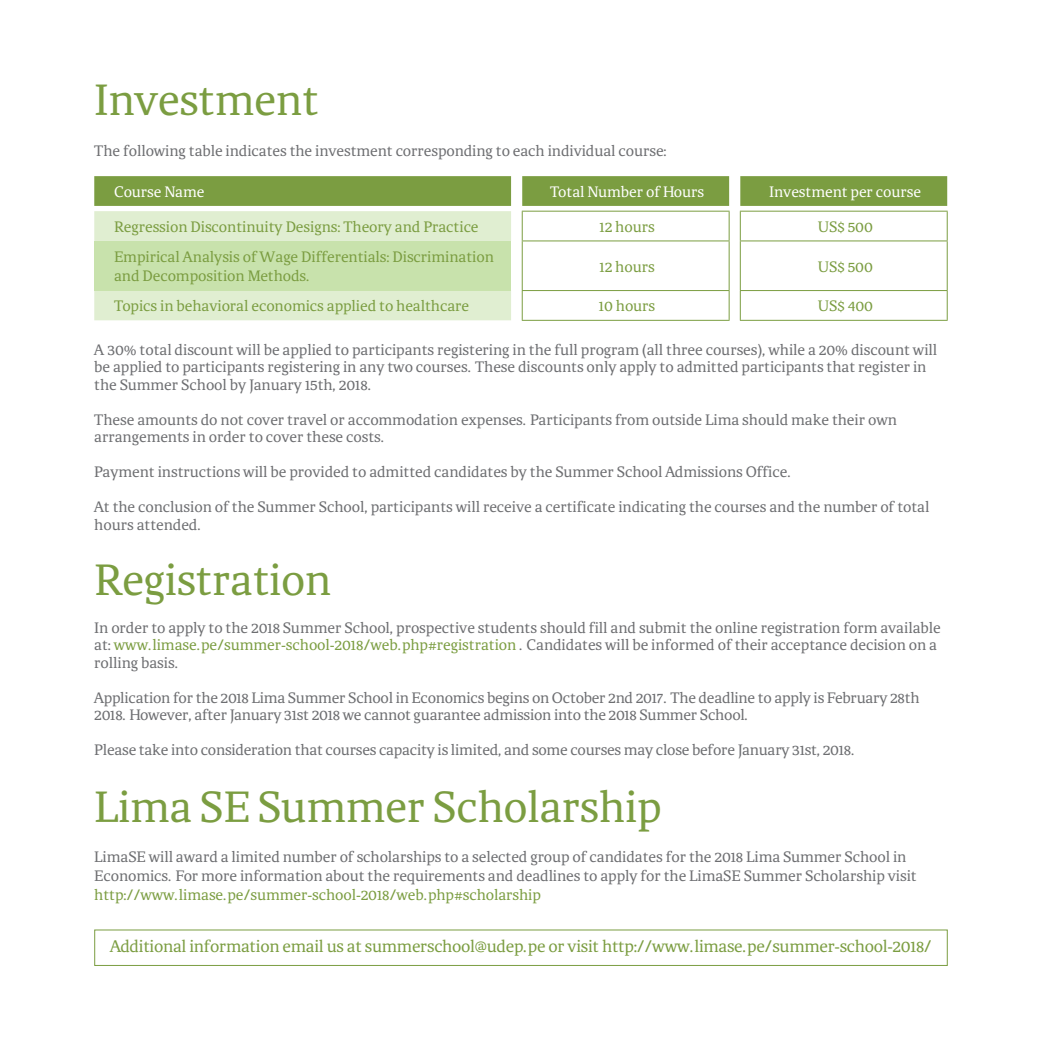
<style>
.page{position:relative;width:1042px;height:1042px;background:#fff}
.page>*{position:absolute;margin:0;border:0;box-sizing:border-box;transform-origin:0 0}
.t1{font:45.5px "Brela";letter-spacing:-.015em;color:#7b9d41}
.t2{font:17.5px "Brela";letter-spacing:-.02em;color:#7b9d41}
.t3{font:15.75px/17.5px "Brela";letter-spacing:-.01em;color:#6d6e71}
.t4{font:15.75px/18.9px "Brela";letter-spacing:-.01em;color:#7b9d41}
.t5{font:15.75px "Brela";letter-spacing:-.01em;color:#fff}
.s1{color:#7b9d41}
</style>
<div class="page">
<svg style="left:94px;top:176px;width:853px;height:30px;background:#7fa047"></svg>
<div style="left:94px;top:211px;width:417px;height:109px;background:#e0eed1"></div>
<div style="left:94px;top:241px;width:417px;height:49px;background:#c8e2ac"></div>
<hr style="left:522px;top:211px;width:207px;height:1px;background:#7b9d41">
<svg style="left:522px;top:212px;width:1px;height:28px"></svg>
<svg style="left:729px;top:212px;width:1px;height:28px"></svg>
<hr style="left:522px;top:240px;width:207px;height:1px;background:#7b9d41">
<hr style="left:522px;top:241px;width:1px;height:49px;background:#7b9d41">
<hr style="left:729px;top:241px;width:1px;height:49px;background:#7b9d41">
<hr style="left:522px;top:290px;width:207px;height:1px;background:#7b9d41">
<svg style="left:522px;top:291px;width:1px;height:29px"></svg>
<svg style="left:729px;top:291px;width:1px;height:29px"></svg>
<hr style="left:522px;top:320px;width:207px;height:1px;background:#7b9d41">
<hr style="left:740px;top:211px;width:207px;height:1px;background:#7b9d41">
<svg style="left:740px;top:212px;width:1px;height:28px"></svg>
<svg style="left:947px;top:212px;width:1px;height:28px"></svg>
<hr style="left:740px;top:240px;width:207px;height:1px;background:#7b9d41">
<hr style="left:740px;top:241px;width:1px;height:49px;background:#7b9d41">
<hr style="left:947px;top:241px;width:1px;height:49px;background:#7b9d41">
<hr style="left:740px;top:290px;width:207px;height:1px;background:#7b9d41">
<svg style="left:740px;top:291px;width:1px;height:29px"></svg>
<svg style="left:947px;top:291px;width:1px;height:29px"></svg>
<hr style="left:740px;top:320px;width:207px;height:1px;background:#7b9d41">
<div style="left:94px;top:929px;width:853px;height:37px;border:1px solid #7b9d41"></div>
<h1 class="t1" style="left:94px;top:71px;width:226px">Investment</h1>
<p class="t3" style="left:94px;top:141px;width:574px">The following table indicates the investment corresponding to each individual course:</p>
<p class="t5" style="left:114px;top:182px;width:92px">Course Name</p>
<p class="t5" style="left:550px;top:182px;width:156px">Total Number of Hours</p>
<p class="t5" style="left:769px;top:182px;width:154px">Investment per course</p>
<p class="t4" style="left:114px;top:217px;width:366px">Regression Discontinuity Designs: Theory and Practice</p>
<p class="t4" style="left:599px;top:217px;width:57px">12 hours</p>
<p class="t4" style="left:817px;top:217px;width:57px">US$ 500</p>
<p class="t4" style="left:114px;top:247px;width:381px">Empirical Analysis of Wage Differentials: Discrimination and Decomposition Methods.</p>
<p class="t4" style="left:599px;top:256px;width:57px">12 hours</p>
<p class="t4" style="left:817px;top:256px;width:57px">US$ 500</p>
<p class="t4" style="left:114px;top:296px;width:357px">Topics in behavioral economics applied to healthcare</p>
<p class="t4" style="left:599px;top:296px;width:58px">10 hours</p>
<p class="t4" style="left:817px;top:296px;width:57px">US$ 400</p>
<p class="t3" style="left:94px;top:340px;width:844px">A 30% total discount will be applied to participants registering in the full program (all three courses), while a 20% discount will be applied to participants registering in any two courses. These discounts only apply to admitted participants that register in the Summer School by January 15th, 2018.</p>
<p class="t3" style="left:94px;top:410px;width:804px">These amounts do not cover travel or accommodation expenses. Participants from outside Lima should make their own arrangements in order to cover these costs.</p>
<p class="t3" style="left:94px;top:463px;width:699px">Payment instructions will be provided to admitted candidates by the Summer School Admissions Office.</p>
<p class="t3" style="left:94px;top:498px;width:837px">At the conclusion of the Summer School, participants will receive a certificate indicating the courses and the number of total hours attended.</p>
<h1 class="t1" style="left:94px;top:552px;width:239px">Registration</h1>
<p class="t3" style="left:94px;top:618px;width:848px">In order to apply to the 2018 Summer School, prospective students should fill and submit the online registration form available at: <span class="s1">www.limase.pe/summer-school-2018/web.php#registration</span> . Candidates will be informed of their acceptance decision on a rolling basis.</p>
<p class="t3" style="left:94px;top:688px;width:827px">Application for the 2018 Lima Summer School in Economics begins on October 2nd 2017. The deadline to apply is February 28th<br>2018. However, after January 31st 2018 we cannot guarantee admission into the 2018 Summer School.</p>
<p class="t3" style="left:94px;top:741px;width:763px">Please take into consideration that courses capacity is limited, and some courses may close before January 31st, 2018.</p>
<h1 class="t1" style="left:94px;top:778px;width:569px">Lima SE Summer Scholarship</h1>
<p class="t3" style="left:94px;top:846px;width:824px;line-height:19.2px">LimaSE will award a limited number of scholarships to a selected group of candidates for the 2018 Lima Summer School in<br>Economics. For more information about the requirements and deadlines to apply for the LimaSE Summer Scholarship visit</p>
<p class="t4" style="left:94px;top:885px;width:448px">http://www.limase.pe/summer-school-2018/web.php#scholarship</p>
<p class="t2" style="left:110px;top:935px;width:823px">Additional information email us at summerschool@udep.pe or visit http://www.limase.pe/summer-school-2018/</p>
</div>
